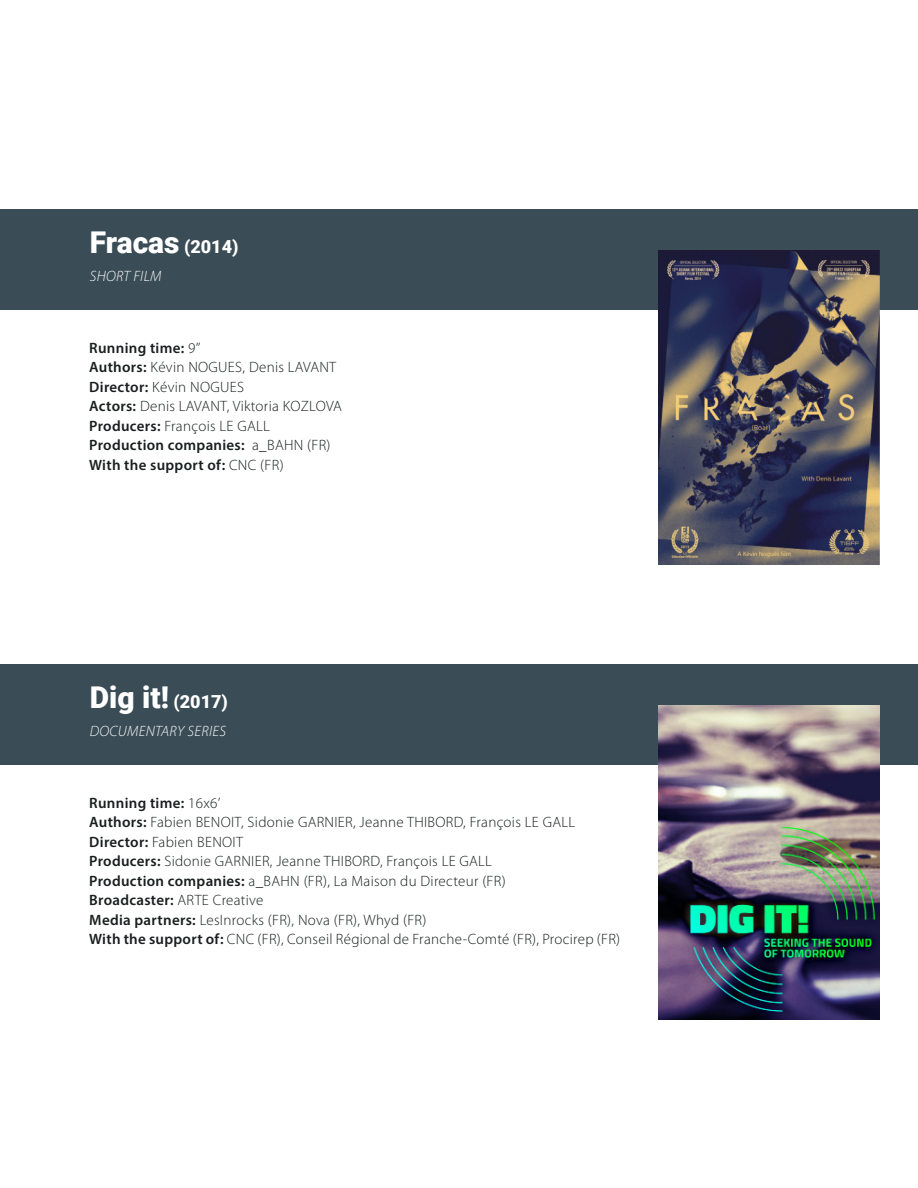
<style>
.page{position:relative;width:918px;height:1188px;background:#fff}
.page>*{position:absolute;margin:0;border:0;box-sizing:border-box;transform-origin:0 0}
.t1{font:900 30px "Roboto";color:#fff}
.t2{font:300 15px "Myriad Pro";letter-spacing:.02em;color:#191e1e}
.t3{font:600 15px "Myriad Pro";letter-spacing:.02em;color:#191e1e}
.t4{font:italic 300 15px "Myriad Pro";letter-spacing:.02em;color:#fff}
.s1{font-size:18px}
.s2{font-weight:300}
.s3{font-weight:600}
</style>
<div class="page">
<div style="left:0;top:210px;width:918px;height:100px;background:#3a4c56"></div>
<img style="left:658px;top:250px;width:221px;height:314px">
<div style="left:0;top:665px;width:918px;height:100px;background:#3a4c56"></div>
<img style="left:658px;top:705px;width:221px;height:314px">
<p class="t1" style="left:90px;top:221px;width:150px">Fracas <span class="s1">(2014)</span></p>
<p class="t4" style="left:90px;top:268px;width:73px">SHORT FILM</p>
<p class="t3" style="left:89px;top:338px;width:113px">Running time: <span class="s2">9’’</span></p>
<p class="t2" style="left:89px;top:359px;width:248px"><span class="s3">Authors:</span> Kévin NOGUES, Denis LAVANT</p>
<p class="t2" style="left:89px;top:378px;width:156px"><span class="s3">Director:</span> Kévin NOGUES</p>
<p class="t2" style="left:89px;top:398px;width:254px"><span class="s3">Actors:</span> Denis LAVANT, Viktoria KOZLOVA</p>
<p class="t2" style="left:89px;top:417px;width:182px"><span class="s3">Producers:</span> François LE GALL</p>
<p class="t3" style="left:89px;top:436px;width:243px">Production companies: <span class="s2">a_BAHN (FR)</span></p>
<p class="t3" style="left:89px;top:455px;width:196px">With the support of: <span class="s2">CNC (FR)</span></p>
<p class="t1" style="left:90px;top:676px;width:140px">Dig it! <span class="s1">(2017)</span></p>
<p class="t4" style="left:90px;top:723px;width:138px">DOCUMENTARY SERIES</p>
<p class="t3" style="left:89px;top:793px;width:133px">Running time: <span class="s2">16x6’</span></p>
<p class="t2" style="left:89px;top:814px;width:487px"><span class="s3">Authors:</span> Fabien BENOIT, Sidonie GARNIER, Jeanne THIBORD, François LE GALL</p>
<p class="t2" style="left:89px;top:833px;width:155px"><span class="s3">Director:</span> Fabien BENOIT</p>
<p class="t2" style="left:89px;top:853px;width:404px"><span class="s3">Producers:</span> Sidonie GARNIER, Jeanne THIBORD, François LE GALL</p>
<p class="t2" style="left:89px;top:872px;width:418px"><span class="s3">Production companies:</span> a_BAHN (FR), La Maison du Directeur (FR)</p>
<p class="t3" style="left:89px;top:891px;width:176px">Broadcaster: <span class="s2">ARTE Creative</span></p>
<p class="t2" style="left:89px;top:911px;width:339px"><span class="s3">Media partners:</span> LesInrocks (FR), Nova (FR), Whyd (FR)</p>
<p class="t2" style="left:89px;top:931px;width:533px"><span class="s3">With the support of:</span> CNC (FR), Conseil Régional de Franche-Comté (FR), Procirep (FR)</p>
</div>
